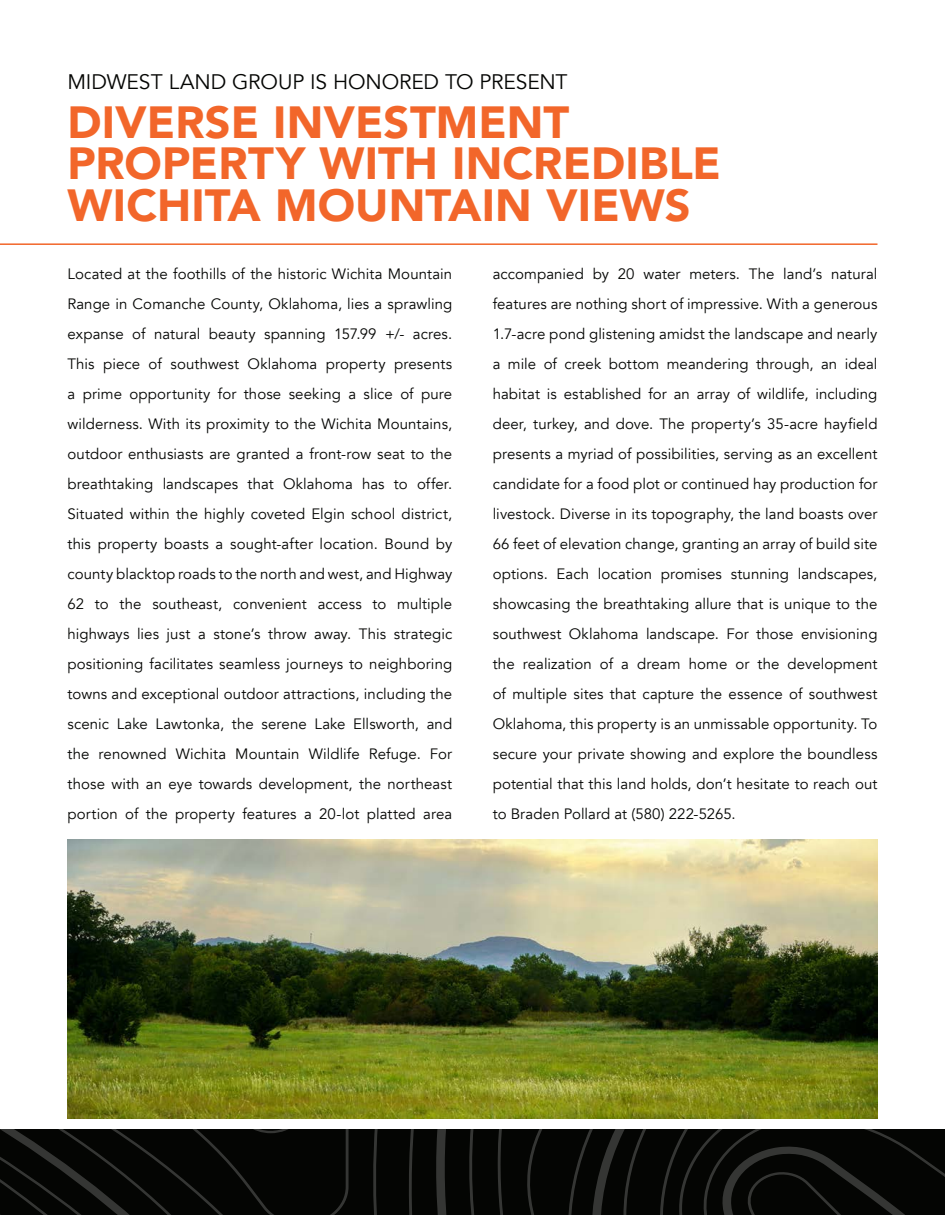
<style>
.page{position:relative;width:945px;height:1215px;background:#fff}
.page>*{position:absolute;margin:0;border:0;box-sizing:border-box;transform-origin:0 0}
.t1{font:900 45px/41.5px "Avenir";letter-spacing:.005em;color:#f2662a}
.t2{font:21px "Avenir";letter-spacing:-.005em;color:#040503}
.t3{font:15px/30px "Avenir";letter-spacing:.005em;color:#040503;text-align:justify}
</style>
<div class="page">
<hr style="left:0;top:243px;width:878px;height:2px;background:#f2662a">
<svg style="left:0;top:1130px;width:945px;height:85px;background:#090a08"></svg>
<img style="left:68px;top:840px;width:810px;height:278px">
<p class="t2" style="left:68px;top:69px;width:502px">MIDWEST LAND GROUP IS HONORED TO PRESENT</p>
<p class="t1" style="left:68px;top:100px;width:655px">DIVERSE INVESTMENT<br>PROPERTY WITH INCREDIBLE<br>WICHITA MOUNTAIN VIEWS</p>
<p class="t3" style="left:68px;top:259px;width:386px">Located at the foothills of the historic Wichita Mountain Range in Comanche County, Oklahoma, lies a sprawling expanse of natural beauty spanning 157.99 +/- acres.<br>This piece of southwest Oklahoma property presents a prime opportunity for those seeking a slice of pure wilderness. With its proximity to the Wichita Mountains, outdoor enthusiasts are granted a front-row seat to the breathtaking landscapes that Oklahoma has to offer.<br>Situated within the highly coveted Elgin school district, this property boasts a sought-after location. Bound by county blacktop roads to the north and west, and Highway 62 to the southeast, convenient access to multiple highways lies just a stone’s throw away. This strategic positioning facilitates seamless journeys to neighboring towns and exceptional outdoor attractions, including the scenic Lake Lawtonka, the serene Lake Ellsworth, and the renowned Wichita Mountain Wildlife Refuge. For those with an eye towards development, the northeast portion of the property features a 20-lot platted area</p>
<p class="t3" style="left:493px;top:259px;width:386px">accompanied by 20 water meters. The land’s natural features are nothing short of impressive. With a generous 1.7-acre pond glistening amidst the landscape and nearly a mile of creek bottom meandering through, an ideal habitat is established for an array of wildlife, including deer, turkey, and dove. The property’s 35-acre hayfield presents a myriad of possibilities, serving as an excellent candidate for a food plot or continued hay production for livestock. Diverse in its topography, the land boasts over 66 feet of elevation change, granting an array of build site options. Each location promises stunning landscapes, showcasing the breathtaking allure that is unique to the southwest Oklahoma landscape. For those envisioning the realization of a dream home or the development of multiple sites that capture the essence of southwest Oklahoma, this property is an unmissable opportunity. To secure your private showing and explore the boundless potential that this land holds, don’t hesitate to reach out to Braden Pollard at (580) 222-5265.</p>
</div>
